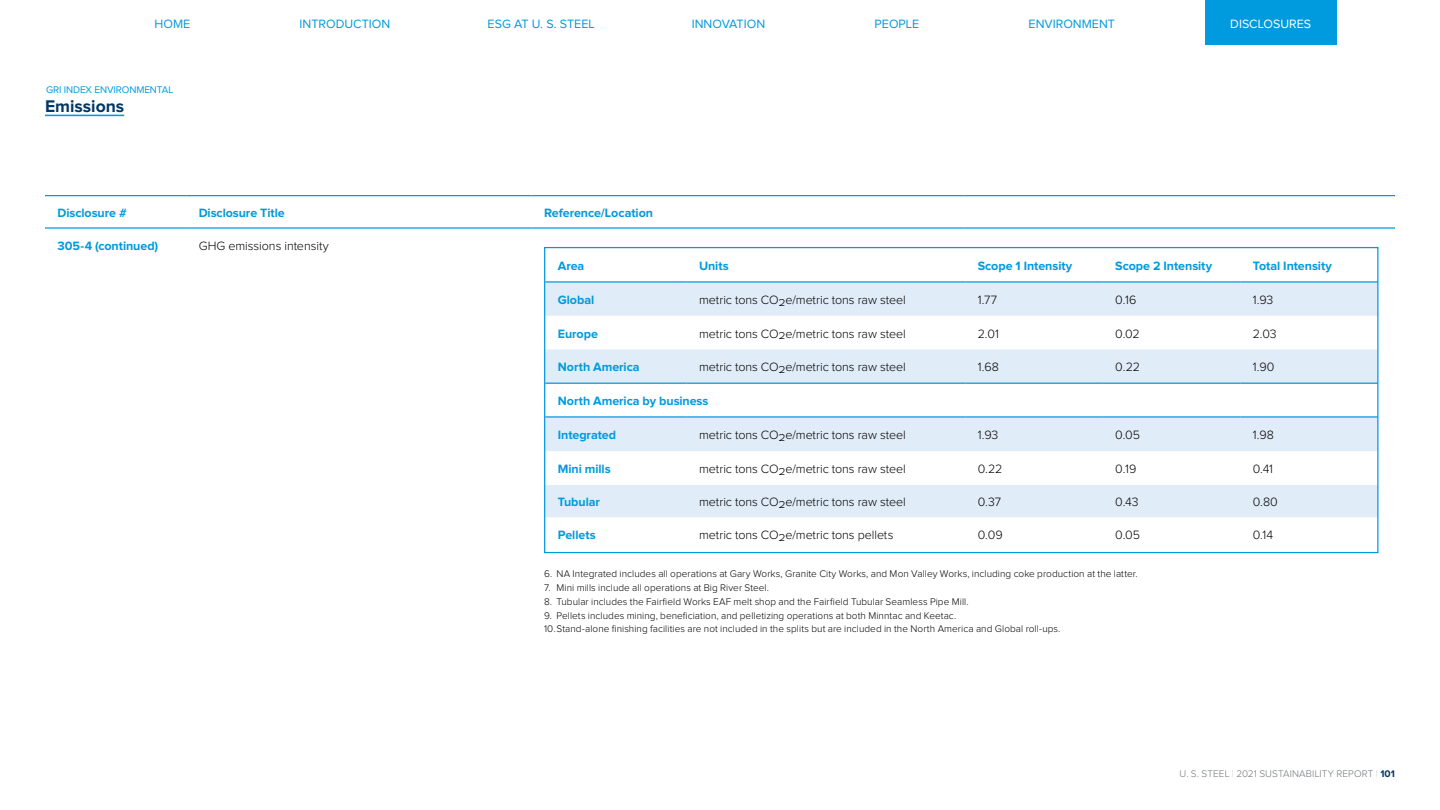
<style>
.page{position:relative;width:1440px;height:810px;background:#fff}
.page>*{position:absolute;margin:0;border:0;box-sizing:border-box;transform-origin:0 0}
.t1{font:700 17.5px "Proxima Nova";color:#003764}
.t2{font:300 12.5px "Proxima Nova";letter-spacing:-.005em;color:#000}
.t3{font:700 12.5px "Proxima Nova";letter-spacing:-.005em;color:#009ade}
.t4{font:12.5px "Proxima Nova";color:#009ade}
.t5{font:12.5px "Proxima Nova";color:#fff}
.t6{font:300 10px/13.8px "Proxima Nova";letter-spacing:.005em;color:#000}
.t7{font:300 10px "Proxima Nova";letter-spacing:.01em;color:#717477}
.t8{font:10px "Proxima Nova";letter-spacing:-.01em;color:#009ade}
.s1{color:#c7c8c9}
.s2{font-weight:700;color:#003764}
</style>
<div class="page">
<hr style="left:45px;top:195px;width:141px;height:1px;background:#009ade">
<hr style="left:186px;top:195px;width:346px;height:1px;background:#009ade">
<hr style="left:532px;top:195px;width:431px;height:1px;background:#009ade">
<hr style="left:963px;top:195px;width:432px;height:1px;background:#009ade">
<hr style="left:45px;top:227px;width:141px;height:2px;background:#009ade">
<hr style="left:186px;top:227px;width:346px;height:2px;background:#009ade">
<hr style="left:532px;top:227px;width:431px;height:2px;background:#009ade">
<hr style="left:963px;top:227px;width:432px;height:2px;background:#009ade">
<svg style="left:546px;top:283px;width:831px;height:234px;fill:#e0ecf8"></svg>
<hr style="left:545px;top:281px;width:142px;height:2px;background:#009ade">
<hr style="left:687px;top:281px;width:278px;height:2px;background:#009ade">
<hr style="left:965px;top:281px;width:138px;height:2px;background:#009ade">
<hr style="left:1103px;top:281px;width:137px;height:2px;background:#009ade">
<hr style="left:1240px;top:281px;width:138px;height:2px;background:#009ade">
<hr style="left:545px;top:383px;width:142px;height:1px;background:#009ade">
<hr style="left:687px;top:383px;width:278px;height:1px;background:#009ade">
<hr style="left:965px;top:383px;width:138px;height:1px;background:#009ade">
<hr style="left:1103px;top:383px;width:137px;height:1px;background:#009ade">
<hr style="left:1240px;top:383px;width:138px;height:1px;background:#009ade">
<hr style="left:545px;top:416px;width:142px;height:2px;background:#009ade">
<hr style="left:687px;top:416px;width:278px;height:2px;background:#009ade">
<hr style="left:965px;top:416px;width:138px;height:2px;background:#009ade">
<hr style="left:1103px;top:416px;width:137px;height:2px;background:#009ade">
<hr style="left:1240px;top:416px;width:138px;height:2px;background:#009ade">
<hr style="left:45px;top:115px;width:79px;height:1px;background:#009ade">
<div style="left:1205px;top:0;width:131px;height:45px;background:#009ade"></div>
<p class="t4" style="left:155px;top:17px;width:37px">HOME</p>
<p class="t4" style="left:300px;top:17px;width:92px">INTRODUCTION</p>
<p class="t4" style="left:488px;top:17px;width:109px">ESG AT U. S. STEEL</p>
<p class="t4" style="left:692px;top:17px;width:75px">INNOVATION</p>
<p class="t4" style="left:875px;top:17px;width:46px">PEOPLE</p>
<p class="t4" style="left:1029px;top:17px;width:88px">ENVIRONMENT</p>
<p class="t8" style="left:46px;top:84px;width:129px">GRI INDEX ENVIRONMENTAL</p>
<h1 class="t1" style="left:45px;top:96px;width:81px">Emissions</h1>
<p class="t5" style="left:1230px;top:17px;width:82px">DISCLOSURES</p>
<p class="t3" style="left:58px;top:205px;width:71px">Disclosure #</p>
<p class="t3" style="left:199px;top:205px;width:88px">Disclosure Title</p>
<p class="t3" style="left:544px;top:205px;width:110px">Reference/Location</p>
<p class="t3" style="left:58px;top:238px;width:102px">305-4 (continued)</p>
<p class="t2" style="left:199px;top:239px;width:132px">GHG emissions intensity</p>
<p class="t3" style="left:558px;top:259px;width:28px">Area</p>
<p class="t3" style="left:699px;top:259px;width:31px">Units</p>
<p class="t3" style="left:978px;top:259px;width:96px">Scope 1 Intensity</p>
<p class="t3" style="left:1115px;top:259px;width:98px">Scope 2 Intensity</p>
<p class="t3" style="left:1253px;top:259px;width:81px">Total Intensity</p>
<p class="t3" style="left:558px;top:292px;width:38px">Global</p>
<p class="t2" style="left:699px;top:293px;width:208px">metric tons CO2e/metric tons raw steel</p>
<p class="t2" style="left:978px;top:293px;width:21px">1.77</p>
<p class="t2" style="left:1115px;top:293px;width:23px">0.16</p>
<p class="t2" style="left:1253px;top:293px;width:22px">1.93</p>
<p class="t3" style="left:558px;top:326px;width:42px">Europe</p>
<p class="t2" style="left:699px;top:326px;width:208px">metric tons CO2e/metric tons raw steel</p>
<p class="t2" style="left:978px;top:326px;width:23px">2.01</p>
<p class="t2" style="left:1115px;top:326px;width:26px">0.02</p>
<p class="t2" style="left:1253px;top:326px;width:25px">2.03</p>
<p class="t3" style="left:558px;top:360px;width:83px">North America</p>
<p class="t2" style="left:699px;top:360px;width:208px">metric tons CO2e/metric tons raw steel</p>
<p class="t2" style="left:978px;top:360px;width:23px">1.68</p>
<p class="t2" style="left:1115px;top:360px;width:26px">0.22</p>
<p class="t2" style="left:1253px;top:360px;width:23px">1.90</p>
<p class="t3" style="left:558px;top:394px;width:152px">North America by business</p>
<p class="t3" style="left:558px;top:428px;width:60px">Integrated</p>
<p class="t2" style="left:699px;top:428px;width:208px">metric tons CO2e/metric tons raw steel</p>
<p class="t2" style="left:978px;top:428px;width:22px">1.93</p>
<p class="t2" style="left:1115px;top:428px;width:26px">0.05</p>
<p class="t2" style="left:1253px;top:428px;width:23px">1.98</p>
<p class="t3" style="left:558px;top:462px;width:54px">Mini mills</p>
<p class="t2" style="left:699px;top:462px;width:208px">metric tons CO2e/metric tons raw steel</p>
<p class="t2" style="left:978px;top:462px;width:26px">0.22</p>
<p class="t2" style="left:1115px;top:462px;width:23px">0.19</p>
<p class="t2" style="left:1253px;top:462px;width:22px">0.41</p>
<p class="t3" style="left:558px;top:495px;width:44px">Tubular</p>
<p class="t2" style="left:699px;top:495px;width:208px">metric tons CO2e/metric tons raw steel</p>
<p class="t2" style="left:978px;top:495px;width:25px">0.37</p>
<p class="t2" style="left:1115px;top:495px;width:25px">0.43</p>
<p class="t2" style="left:1253px;top:495px;width:27px">0.80</p>
<p class="t3" style="left:558px;top:528px;width:39px">Pellets</p>
<p class="t2" style="left:699px;top:528px;width:196px">metric tons CO2e/metric tons pellets</p>
<p class="t2" style="left:978px;top:528px;width:26px">0.09</p>
<p class="t2" style="left:1115px;top:528px;width:26px">0.05</p>
<p class="t2" style="left:1253px;top:528px;width:22px">0.14</p>
<p class="t6" style="left:544px;top:567px;width:595px">6. NA Integrated includes all operations at Gary Works, Granite City Works, and Mon Valley Works, including coke production at the latter.</p>
<p class="t6" style="left:544px;top:581px;width:226px">7. Mini mills include all operations at Big River Steel.</p>
<p class="t6" style="left:544px;top:595px;width:426px">8. Tubular includes the Fairfield Works EAF melt shop and the Fairfield Tubular Seamless Pipe Mill.</p>
<p class="t6" style="left:544px;top:609px;width:518px">9. Pellets includes mining, beneficiation, and pelletizing operations at both Minntac and Keetac.<br>10.Stand-alone finishing facilities are not included in the splits but are included in the North America and Global roll-ups.</p>
<p class="t7" style="left:1180px;top:768px;width:217px">U. S. STEEL <span class="s1">|</span> 2021 SUSTAINABILITY REPORT <span class="s1">|</span> <span class="s2">101</span></p>
</div>
